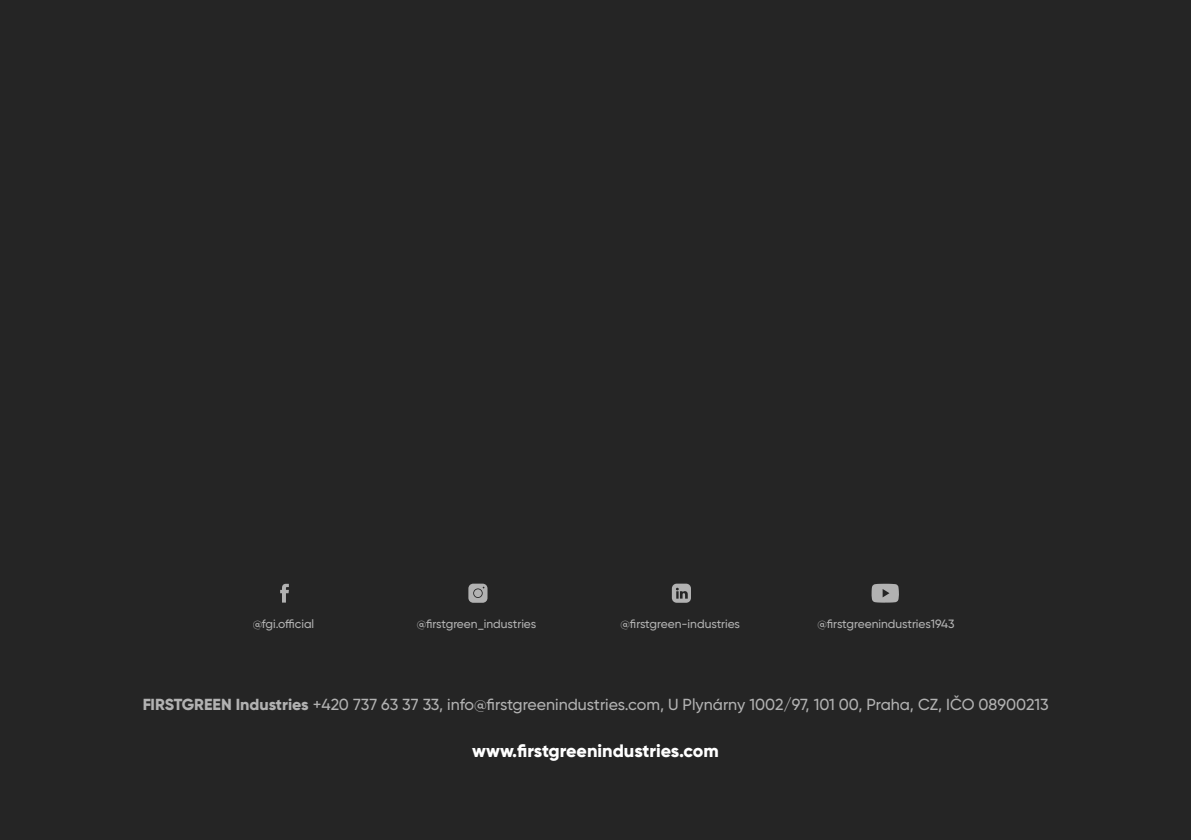
<style>
.page{position:relative;width:1191px;height:840px;background:#fff}
.page>*{position:absolute;margin:0;border:0;box-sizing:border-box;transform-origin:0 0}
.Text{font:800 18px "Gilroy";color:#fff}
.t1{font:500 16px "Gilroy";color:#fff}
.t2{font:500 12px "Gilroy";color:#fff}
.s1{font-weight:800}
</style>
<div class="page">
<div style="left:0;top:0;width:1191px;height:839px;background:#252525"></div>
<svg style="left:280px;top:583px;width:9px;height:19px"></svg>
<svg style="left:468px;top:583px;width:19px;height:19px"></svg>
<svg style="left:474px;top:589px;width:8px;height:7px"></svg>
<svg style="left:672px;top:583px;width:19px;height:19px"></svg>
<svg style="left:871px;top:583px;width:28px;height:19px"></svg>
<p class="t2" style="left:253px;top:616px;width:63px">@fgi.official</p>
<p class="t2" style="left:417px;top:616px;width:121px">@firstgreen_industries</p>
<p class="t2" style="left:620px;top:616px;width:121px">@firstgreen-industries</p>
<p class="t2" style="left:817px;top:616px;width:138px">@firstgreenindustries1943</p>
<p class="t1" style="left:142px;top:694px;width:908px"><span class="s1">FIRSTGREEN Industries</span> +420 737 63 37 33, info@firstgreenindustries.com, U Plynárny 1002/97, 101 00, Praha, CZ, IČO 08900213</p>
<p class="Text" style="left:472px;top:739px;width:248px">www.firstgreenindustries.com</p>
</div>
